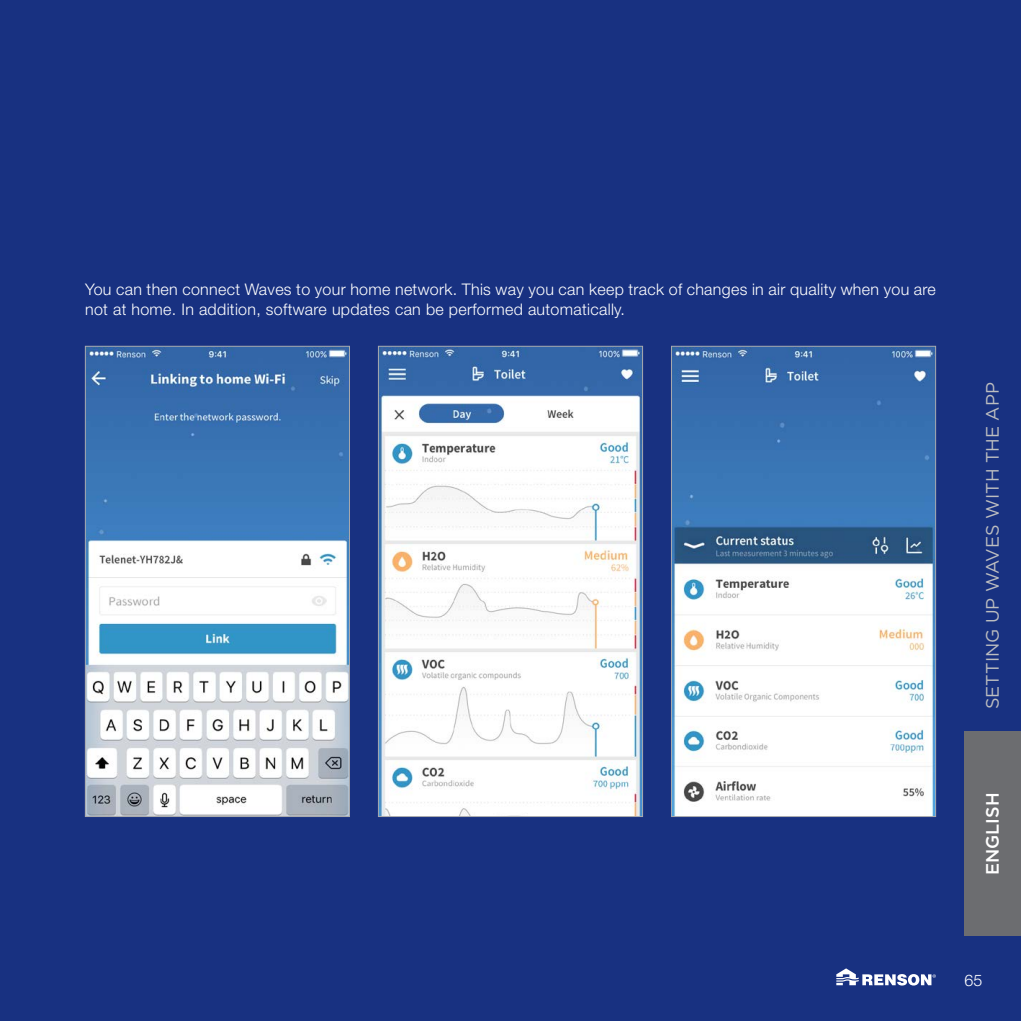
<style>
.page{position:relative;width:1021px;height:1021px;background:#fff}
.page>*{position:absolute;margin:0;border:0;box-sizing:border-box;transform-origin:0 0}
.t1{font:18px "Gotham";color:#bcbdc0}
.t2{font:500 18px "Gotham";color:#fff}
.body{font:300 16px/20px "Helvetica Neue LT Std";letter-spacing:.02em;color:#fff}
</style>
<div class="page">
<div style="left:0;top:0;width:1020px;height:1020px;background:#183181"></div>
<svg style="left:836px;top:968px;width:99px;height:17px"></svg>
<div style="left:964px;top:731px;width:56px;height:204px;background:#6c6d70"></div>
<img style="left:380px;top:348px;width:261px;height:466px">
<div style="left:378px;top:346px;width:265px;height:470px;border:1px solid #a8a9ad"></div>
<img style="left:673px;top:348px;width:260px;height:466px">
<div style="left:671px;top:346px;width:264px;height:470px;border:1px solid #a8a9ad"></div>
<img style="left:87px;top:348px;width:261px;height:466px">
<div style="left:85px;top:346px;width:265px;height:470px;border:1px solid #a8a9ad"></div>
<p class="body" style="left:85px;top:279px;width:852px">You can then connect Waves to your home network. This way you can keep track of changes in air quality when you are not at home. In addition, software updates can be performed automatically.</p>
<p class="t1" style="left:980px;top:709px;width:328px;rotate:-90deg">SETTING UP WAVES WITH THE APP</p>
<p class="t2" style="left:980px;top:875px;width:84px;rotate:-90deg">ENGLISH</p>
<p class="body" style="left:964px;top:969px;width:19px">65</p>
</div>
